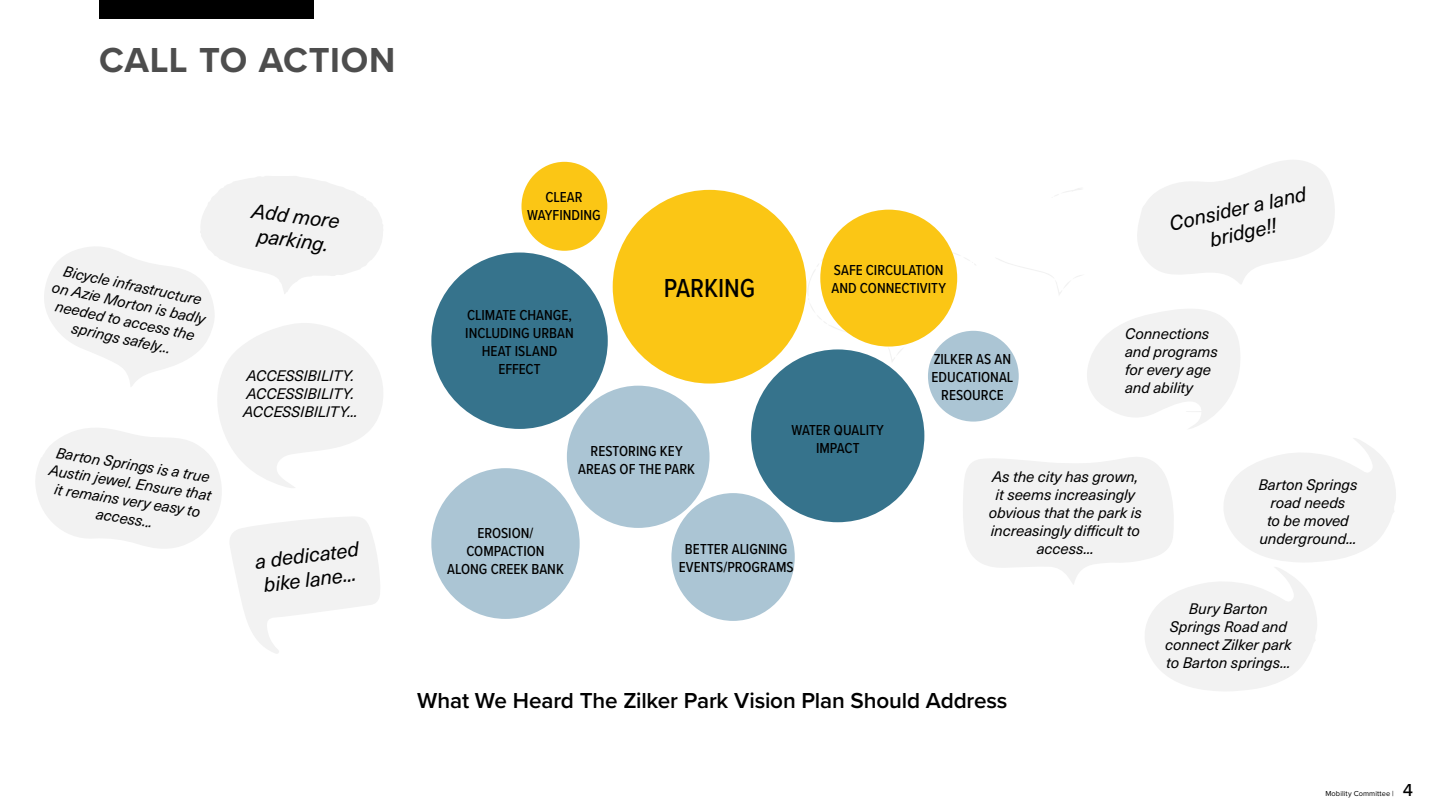
<style>
.page{position:relative;width:1440px;height:810px;background:#fff}
.page>*{position:absolute;margin:0;border:0;box-sizing:border-box;transform-origin:0 0}
.t1{font:700 36px "Proxima Nova";letter-spacing:.02em;color:#4d4d4d}
.t2{font:500 27px "Proxima Nova Cond";letter-spacing:-.005em;color:#000}
.t3{font:600 22.5px "Proxima Nova";letter-spacing:-.01em;color:#000}
.t4{font:italic 20.25px/24.3px "Neue Haas Unica W1 G";color:#000;text-align:center}
.t5{font:500 18px "Proxima Nova";color:#000}
.t6{font:italic 15px/18px "Neue Haas Unica W1 G";letter-spacing:-.005em;color:#000;text-align:center}
.t7{font:500 15px/18px "Proxima Nova Cond";color:#000;text-align:center}
.t8{font:7.5px "Proxima Nova";letter-spacing:.01em;color:#000}
</style>
<div class="page">
<div style="left:99px;top:0;width:214px;height:19px;background:#000"></div>
<svg style="left:996px;top:258px;width:85px;height:37px"></svg>
<svg style="left:1137px;top:160px;width:198px;height:124px"></svg>
<svg style="left:963px;top:438px;width:433px;height:253px"></svg>
<svg style="left:35px;top:176px;width:348px;height:478px"></svg>
<svg style="left:1087px;top:309px;width:153px;height:120px"></svg>
<svg style="left:1055px;top:188px;width:26px;height:8px"></svg>
<svg style="left:806px;top:240px;width:170px;height:122px"></svg>
<div style="left:431px;top:253px;width:177px;height:176px;background:#36738c;border-radius:50%"></div>
<div style="left:613px;top:190px;width:193px;height:194px;background:#fbc615;border-radius:50%"></div>
<div style="left:820px;top:210px;width:137px;height:137px;background:#fbc615;border-radius:50%"></div>
<div style="left:431px;top:468px;width:149px;height:151px;background:#abc5d4;border-radius:50%"></div>
<div style="left:928px;top:331px;width:91px;height:91px;background:#abc5d4;border-radius:50%"></div>
<div style="left:671px;top:493px;width:124px;height:128px;background:#abc5d4;border-radius:50%"></div>
<div style="left:521px;top:162px;width:86px;height:89px;background:#fbc615;border-radius:50%"></div>
<div style="left:751px;top:349px;width:173px;height:173px;background:#36738c;border-radius:50%"></div>
<div style="left:567px;top:386px;width:143px;height:142px;background:#abc5d4;border-radius:50%"></div>
<h1 class="t1" style="left:99px;top:33px;width:298px">CALL TO ACTION</h1>
<p class="t6" style="left:58px;top:259px;width:158px;rotate:12deg">Bicycle infrastructure on Azie M orton is badly needed to access the springs safely...</p>
<p class="t6" style="left:54px;top:442px;width:166px;rotate:9deg">Barton Springs is a true<br>Austin jewel.Ensure that it rem ains very easy to access...</p>
<h3 class="t4" style="left:254px;top:197px;width:90px;rotate:7deg">Add m ore parking.</h3>
<p class="t6" style="left:243px;top:365px;width:116px;text-align:left">ACCESSIBILITY.<br>ACCESSIBILITY.<br>ACCESSIBILITY...</p>
<h3 class="t4" style="left:254px;top:548px;width:106px;text-align:left;rotate:-7deg">a dedicated bike lane...</h3>
<p class="t7" style="left:527px;top:187px;width:75px">CLEAR<br>WAYFINDING</p>
<p class="t7" style="left:465px;top:305px;width:110px">CLIMATE CHANGE,<br>INCLUDING URBAN<br>HEAT ISLAND<br>EFFECT</p>
<h2 class="t2" style="left:664px;top:269px;width:93px">PARKING</h2>
<p class="t7" style="left:832px;top:261px;width:116px;text-align:left">SAFE CIRCULATION<br>AND CONNECTIVITY</p>
<p class="t7" style="left:932px;top:350px;width:83px">ZILKER AS AN<br>EDUCATIONAL<br>RESOURCE</p>
<h3 class="t4" style="left:1167px;top:211px;width:141px;rotate:-13deg">Consider a land bridge!!</h3>
<p class="t6" style="left:1125px;top:323px;width:94px;text-align:left">Connections and programs for every age and ability</p>
<p class="t7" style="left:578px;top:442px;width:118px">RESTORING KEY<br>AREAS OF THE PARK</p>
<p class="t7" style="left:792px;top:420px;width:94px">WATER QUALITY<br>IMPACT</p>
<p class="t7" style="left:447px;top:523px;width:118px">EROSION/<br>COMPACTION<br>ALONG CREEK BANK</p>
<p class="t7" style="left:679px;top:539px;width:117px">BETTER ALIGNING<br>EVENTS/PROGRAMS</p>
<p class="t6" style="left:989px;top:467px;width:155px">As the city has grown, it seems increasingly obvious that the park is increasingly di-cult to access...</p>
<h3 class="t3" style="left:417px;top:684px;width:592px">What We Heard The Zilker Park Vision Plan Should Address</h3>
<p class="t6" style="left:1258px;top:475px;width:101px">Barton Springs road needs<br>to be moved underground...</p>
<p class="t6" style="left:1165px;top:599px;width:128px">Bury Barton<br>Springs Road and connect Zilker park to Barton springs...</p>
<p class="t8" style="left:1325px;top:788px;width:70px">Mobility Committee |</p>
<p class="t5" style="left:1403px;top:777px;width:12px">4</p>
</div>
